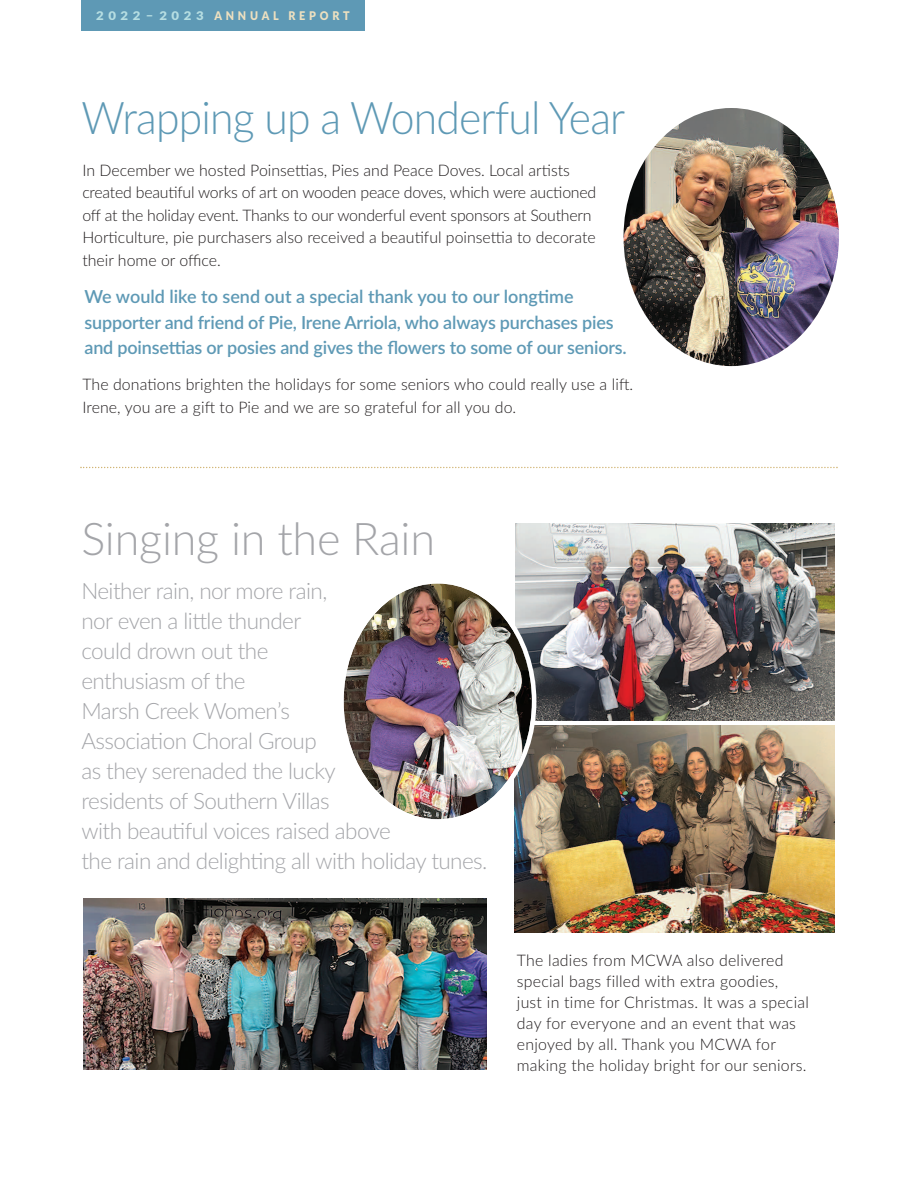
<style>
.page{position:relative;width:918px;height:1188px;background:#fff}
.page>*{position:absolute;margin:0;border:0;box-sizing:border-box;transform-origin:0 0}
.t1{font:300 45px "Lato";letter-spacing:-.02em;color:#5e99b5;scale:.95 1}
.t2{font:300 45px "Lato";letter-spacing:-.005em;color:#a4a5a9}
.t3{font:300 22.5px/30px "Lato";letter-spacing:-.025em;color:#a4a5a9}
.t4{font:600 18px/25.5px "Lato";letter-spacing:-.01em;color:#5e99b5}
.t5{font:300 15.9px/22.5px "Lato";color:#231f20}
.t6{font:900 12px "Lato";letter-spacing:.35em;color:#ede0c0;scale:.9 1}
.s1{color:#b6dee2}
</style>
<div class="page">
<img style="left:84px;top:898px;width:403px;height:172px">
<img style="left:515px;top:524px;width:320px;height:197px">
<img style="left:515px;top:726px;width:320px;height:207px">
<img style="left:343px;top:579px;width:193px;height:245px">
<img style="left:624px;top:108px;width:215px;height:258px;border-radius:50%">
<svg style="left:80px;top:467px;width:758px;height:1px"></svg>
<div style="left:81px;top:0;width:283px;height:31px;background:#5e99b5"></div>
<p class="t6" style="left:96px;top:9px;width:283px"><span class="s1">2022-–2023</span> ANNUAL REPORT</p>
<h1 class="t1" style="left:81px;top:92px;width:574px">Wrapping up a Wonderful Year</h1>
<p class="t5" style="left:82px;top:159px;width:515px">In December we hosted Poinsettias, Pies and Peace Doves. Local artists created beautiful works of art on wooden peace doves, which were auctioned off at the holiday event. Thanks to our wonderful event sponsors at Southern Horticulture, pie purchasers also received a beautiful poinsettia to decorate their home or office.</p>
<p class="t4" style="left:85px;top:284px;width:544px">We would like to send out a special thank you to our longtime supporter and friend of Pie, Irene Arriola, who always purchases pies and poinsettias or posies and gives the flowers to some of our seniors.</p>
<p class="t5" style="left:82px;top:373px;width:552px">The donations brighten the holidays for some seniors who could really use a lift.<br>Irene, you are a gift to Pie and we are so grateful for all you do.</p>
<h1 class="t2" style="left:81px;top:513px;width:355px">Singing in the rain</h1>
<p class="t3" style="left:81px;top:576px;width:408px">Neither rain, nor more rain,<br>nor even a little thunder<br>could drown out the<br>enthusiasm of the<br>Marsh Creek Women’s<br>Association Choral Group<br>as they serenaded the lucky<br>residents of Southern Villas<br>with beautiful voices raised above<br>the rain and delighting all with holiday tunes.</p>
<p class="t5" style="left:517px;top:950px;width:293px;line-height:21px">The ladies from MCWA also delivered special bags filled with extra goodies,<br>just in time for Christmas. It was a special day for everyone and an event that was enjoyed by all. Thank you MCWA for making the holiday bright for our seniors.</p>
</div>
